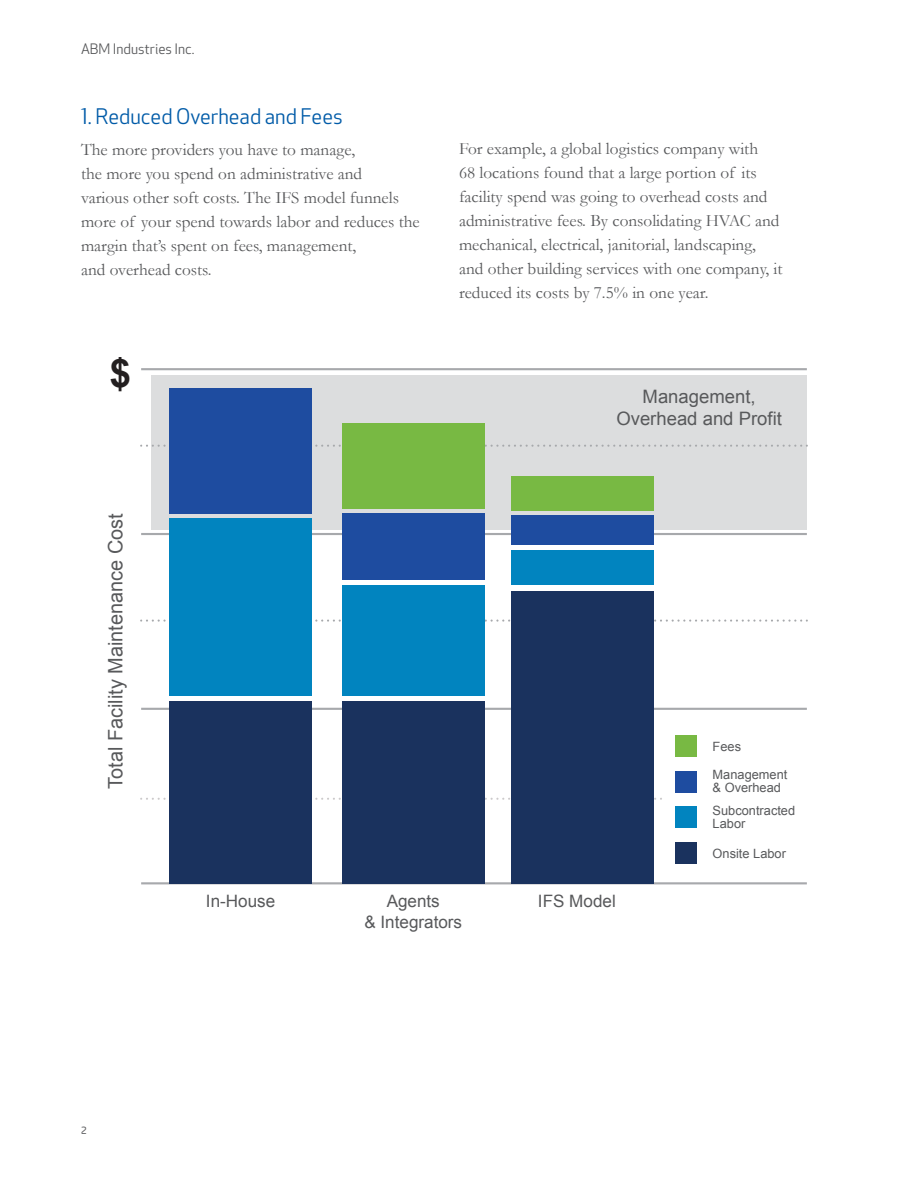
<style>
.page{position:relative;width:918px;height:1188px;background:#fff}
.page>*{position:absolute;margin:0;border:0;box-sizing:border-box;transform-origin:0 0}
.t1{font:700 39.15px "Arial";color:#231f20}
.Title_Subhead{font:21px "Apex New";color:#005ba8}
.t2{font:19.95px "Arial";color:#58595b}
.t3{font:18.45px/22.2px "Arial";color:#58595b;text-align:center}
.Body{font:17.25px/24px "Garamond";color:#58595b}
.t4{font:17.1px/20.5px "Arial";color:#58595b;text-align:center}
.t5{font:14.1px "Apex New";color:#58595b}
.t6{font:12.75px/12.8px "Arial";color:#58595b}
.t7{font:11.25px "Ample Soft";color:#58595b}
</style>
<div class="page">
<div style="left:151px;top:375px;width:656px;height:154px;background:#dcddde"></div>
<svg style="left:141px;top:445px;width:667px;height:2px"></svg>
<svg style="left:141px;top:620px;width:667px;height:2px"></svg>
<svg style="left:141px;top:798px;width:521px;height:2px"></svg>
<hr style="left:141px;top:882px;width:666px;height:2px;background:#a7a9ac">
<hr style="left:141px;top:533px;width:666px;height:2px;background:#a7a9ac">
<hr style="left:141px;top:368px;width:666px;height:2px;background:#a7a9ac">
<hr style="left:141px;top:708px;width:666px;height:2px;background:#a7a9ac">
<div style="left:169px;top:701px;width:143px;height:182px;background:#1a325e"></div>
<div style="left:342px;top:701px;width:143px;height:182px;background:#1a325e"></div>
<div style="left:512px;top:591px;width:142px;height:292px;background:#1a325e"></div>
<div style="left:512px;top:551px;width:142px;height:34px;background:#0184bf"></div>
<div style="left:512px;top:516px;width:142px;height:29px;background:#1e4ca0"></div>
<div style="left:512px;top:476px;width:142px;height:35px;background:#78b943"></div>
<div style="left:342px;top:585px;width:143px;height:111px;background:#0184bf"></div>
<div style="left:342px;top:513px;width:143px;height:67px;background:#1e4ca0"></div>
<div style="left:342px;top:423px;width:143px;height:85px;background:#78b943"></div>
<div style="left:169px;top:519px;width:143px;height:177px;background:#0184bf"></div>
<div style="left:169px;top:388px;width:143px;height:125px;background:#1e4ca0"></div>
<div style="left:676px;top:736px;width:21px;height:21px;background:#78b943"></div>
<div style="left:676px;top:771px;width:21px;height:22px;background:#1e4ca0"></div>
<div style="left:676px;top:807px;width:21px;height:21px;background:#0184bf"></div>
<div style="left:676px;top:842px;width:21px;height:22px;background:#1a325e"></div>
<p class="t5" style="left:81px;top:40px;width:115px">ABM Industries Inc.</p>
<p class="Title_Subhead" style="left:81px;top:103px;width:263px">1. Reduced Overhead and Fees</p>
<p class="Body" style="left:81px;top:137px;width:340px">The more providers you have to manage,<br>the more you spend on administrative and<br>various other soft costs. The IFS model funnels more of your spend towards labor and reduces the margin that’s spent on fees, management,<br>and overhead costs.</p>
<p class="t1" style="left:110px;top:347px;width:23px">$</p>
<p class="t2" style="left:103px;top:789px;width:277px;rotate:-90deg">Total Facility Maintenance Cost</p>
<p class="Body" style="left:459px;top:137px;width:325px">For example, a global logistics company with<br>68 locations found that a large portion of its facility spend was going to overhead costs and administrative fees. By consolidating HVAC and mechanical, electrical, janitorial, landscaping, and other building services with one company, it reduced its costs by 7.5% in one year.</p>
<p class="t3" style="left:616px;top:385px;width:167px">Management,<br>Overhead and Profit</p>
<p class="t6" style="left:713px;top:741px;width:30px">Fees</p>
<p class="t6" style="left:713px;top:769px;width:76px">Management &amp; Overhead</p>
<p class="t6" style="left:713px;top:805px;width:84px">Subcontracted<br>Labor</p>
<p class="t6" style="left:713px;top:848px;width:75px">Onsite Labor</p>
<p class="t7" style="left:81px;top:1124px;width:7px">2</p>
<p class="t4" style="left:206px;top:891px;width:71px">In-House</p>
<p class="t4" style="left:364px;top:891px;width:99px">Agents<br>&amp; Integrators</p>
<p class="t4" style="left:538px;top:891px;width:79px">IFS Model</p>
</div>
